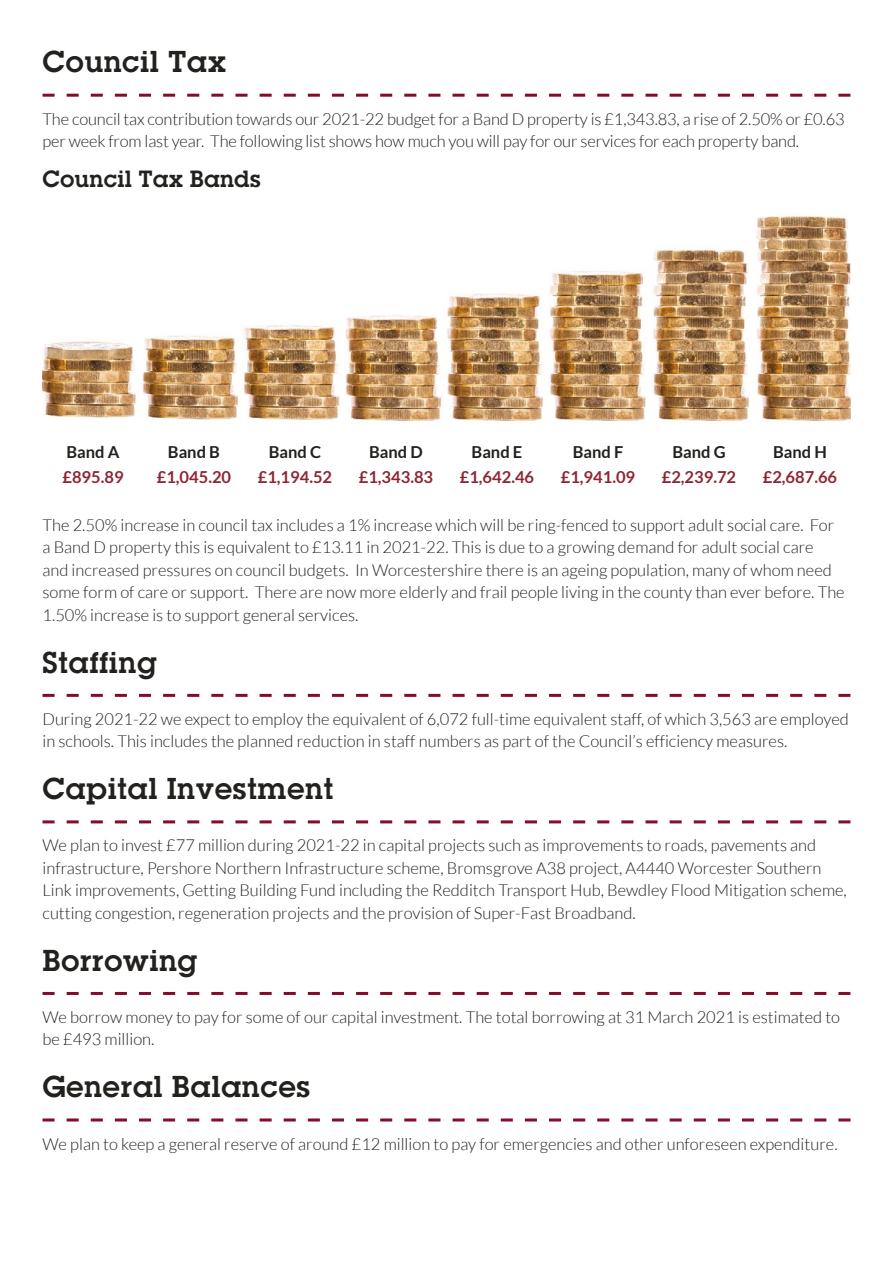
<style>
.page{position:relative;width:893px;height:1263px;background:#fff}
.page>*{position:absolute;margin:0;border:0;box-sizing:border-box;transform-origin:0 0}
.Title__H2{font:27px "Lubalin Demi";letter-spacing:.01em;color:#23211e}
.Sub_TItle{font:21px "Lubalin Demi";color:#23211e}
.Paragraph_Text{font:300 16.5px/22.5px "Lato";color:#23211e}
.Paragraph_Text-2{font:700 16.5px "Lato";color:#8f2535}
.Paragraph_Text-3{font:700 16.5px "Lato";color:#23211e}
</style>
<div class="page">
<svg style="left:43px;top:94px;width:807px;height:3px"></svg>
<svg style="left:43px;top:694px;width:807px;height:3px"></svg>
<svg style="left:43px;top:820px;width:807px;height:3px"></svg>
<svg style="left:43px;top:992px;width:807px;height:3px"></svg>
<svg style="left:43px;top:1118px;width:807px;height:3px"></svg>
<img style="left:43px;top:216px;width:807px;height:206px">
<h2 class="Title__H2" style="left:43px;top:43px;width:185px">Council Tax</h2>
<p class="Paragraph_Text" style="left:43px;top:108px;width:804px">The council tax contribution towards our 2021-22 budget for a Band D property is £1,343.83, a rise of 2.50% or £0.63 per week from last year. The following list shows how much you will pay for our services for each property band.</p>
<p class="Sub_TItle" style="left:43px;top:163px;width:220px">Council Tax Bands</p>
<p class="Paragraph_Text-3" style="left:66px;top:442px;width:55px">Band A</p>
<p class="Paragraph_Text-3" style="left:168px;top:442px;width:54px">Band B</p>
<p class="Paragraph_Text-3" style="left:269px;top:442px;width:54px">Band C</p>
<p class="Paragraph_Text-3" style="left:369px;top:442px;width:55px">Band D</p>
<p class="Paragraph_Text-3" style="left:472px;top:442px;width:52px">Band E</p>
<p class="Paragraph_Text-3" style="left:573px;top:442px;width:52px">Band F</p>
<p class="Paragraph_Text-3" style="left:672px;top:442px;width:55px">Band G</p>
<p class="Paragraph_Text-3" style="left:773px;top:442px;width:55px">Band H</p>
<p class="Paragraph_Text-2" style="left:62px;top:467px;width:63px">£895.89</p>
<p class="Paragraph_Text-2" style="left:157px;top:467px;width:76px">£1,045.20</p>
<p class="Paragraph_Text-2" style="left:258px;top:467px;width:76px">£1,194.52</p>
<p class="Paragraph_Text-2" style="left:359px;top:467px;width:76px">£1,343.83</p>
<p class="Paragraph_Text-2" style="left:460px;top:467px;width:76px">£1,642.46</p>
<p class="Paragraph_Text-2" style="left:561px;top:467px;width:76px">£1,941.09</p>
<p class="Paragraph_Text-2" style="left:662px;top:467px;width:76px">£2,239.72</p>
<p class="Paragraph_Text-2" style="left:763px;top:467px;width:76px">£2,687.66</p>
<p class="Paragraph_Text" style="left:43px;top:514px;width:804px">The 2.50% increase in council tax includes a 1% increase which will be ring-fenced to support adult social care. For a Band D property this is equivalent to £13.11 in 2021-22. This is due to a growing demand for adult social care<br>and increased pressures on council budgets. In Worcestershire there is an ageing population, many of whom need some form of care or support. There are now more elderly and frail people living in the county than ever before. The 1.50% increase is to support general services.</p>
<h2 class="Title__H2" style="left:43px;top:643px;width:116px">Staffing</h2>
<p class="Paragraph_Text" style="left:43px;top:708px;width:808px">During 2021-22 we expect to employ the equivalent of 6,072 full-time equivalent staff, of which 3,563 are employed in schools. This includes the planned reduction in staff numbers as part of the Council’s efficiency measures.</p>
<h2 class="Title__H2" style="left:43px;top:769px;width:293px">Capital Investment</h2>
<p class="Paragraph_Text" style="left:43px;top:834px;width:806px">We plan to invest £77 million during 2021-22 in capital projects such as improvements to roads, pavements and infrastructure, Pershore Northern Infrastructure scheme, Bromsgrove A38 project, A4440 Worcester Southern Link improvements, Getting Building Fund including the Redditch Transport Hub, Bewdley Flood Mitigation scheme, cutting congestion, regeneration projects and the provision of Super-Fast Broadband.</p>
<h2 class="Title__H2" style="left:43px;top:941px;width:157px">Borrowing</h2>
<p class="Paragraph_Text" style="left:43px;top:1006px;width:799px">We borrow money to pay for some of our capital investment. The total borrowing at 31 March 2021 is estimated to be £493 million.</p>
<h2 class="Title__H2" style="left:43px;top:1067px;width:270px">General Balances</h2>
<p class="Paragraph_Text" style="left:43px;top:1132px;width:796px">We plan to keep a general reserve of around £12 million to pay for emergencies and other unforeseen expenditure.</p>
</div>
